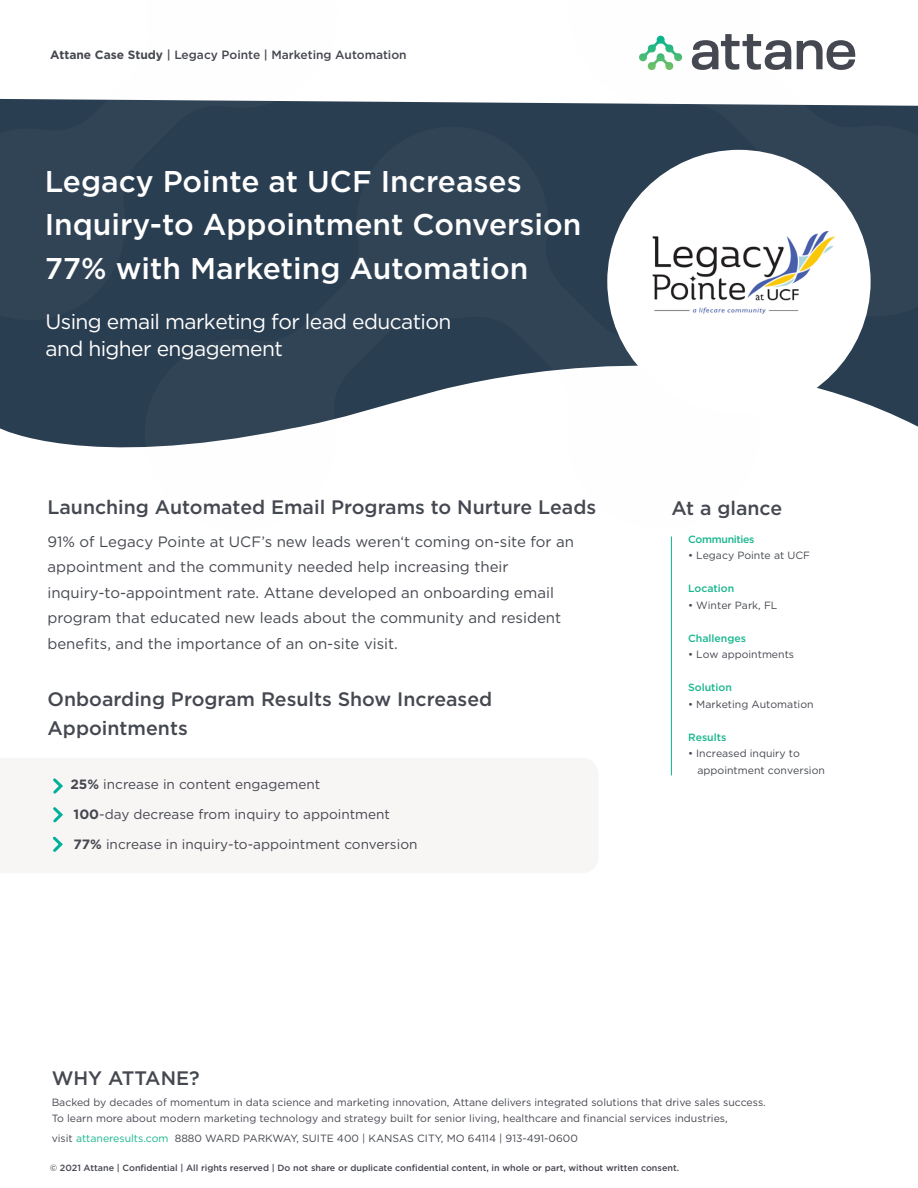
<style>
.page{position:relative;width:918px;height:1188px;background:#fff}
.page>*{position:absolute;margin:0;border:0;box-sizing:border-box;transform-origin:0 0}
.t1{font:500 30px/43.5px "Gotham";color:#fff}
.t2{font:21px/27px "Gotham";letter-spacing:-.03em;color:#fff}
.t3{font:500 19.5px/28.5px "Gotham";color:#454850}
.t4{font:15px/25.5px "Gotham";color:#454850}
.t5{font:13.5px "Gotham";color:#454850}
.t6{font:500 12px "Gotham";color:#454850}
.t7{font:10.5px/16.5px "Gotham";color:#454850}
.t8{font:500 10.5px "Gotham";color:#17b68e}
.t9{font:500 10.5px "Gotham";letter-spacing:-.03em;color:#17b68e}
.t10{font:500 9px "Gotham";color:#454850}
.s1{font-weight:700}
.s2{color:#17b68e}
</style>
<div class="page">
<svg style="left:0;top:320px;width:918px;height:128px;fill:#2a3e51"></svg>
<svg style="left:145px;top:320px;width:614px;height:128px;fill:#304456"></svg>
<svg style="left:0;top:35px;width:918px;height:285px;fill:#304456"></svg>
<svg style="left:692px;top:34px;width:99px;height:36px"></svg>
<svg style="left:797px;top:40px;width:58px;height:30px"></svg>
<svg style="left:639px;top:36px;width:44px;height:35px"></svg>
<svg style="left:53px;top:778px;width:11px;height:16px"></svg>
<svg style="left:53px;top:807px;width:11px;height:16px"></svg>
<svg style="left:52px;top:836px;width:11px;height:16px"></svg>
<hr style="left:671px;top:537px;width:1px;height:238px;background:#17b68e">
<div style="left:607px;top:150px;width:264px;height:263px;background:#fff;border-radius:50%"></div>
<img style="left:652px;top:231px;width:184px;height:83px">
<p class="t6" style="left:50px;top:47px;width:358px"><span class="s1">Attane Case Study</span> | Legacy Pointe | Marketing Automation</p>
<h1 class="t1" style="left:45px;top:159px;width:538px">Legacy Pointe at UCF Increases<br>Inquiry-to Appointment Conversion<br>77% with Marketing Automation</h1>
<h2 class="t2" style="left:45px;top:307px;width:407px">Using email marketing for lead education and higher engagement</h2>
<h3 class="t3" style="left:47px;top:493px;width:550px">Launching Automated Email Programs to Nurture Leads</h3>
<p class="t4" style="left:47px;top:528px;width:528px">91% of Legacy Pointe at UCF’s new leads weren‘t coming on-site for an appointment and the community needed help increasing their inquiry-to-appointment rate. Attane developed an onboarding email program that educated new leads about the community and resident benefits, and the importance of an on-site visit.</p>
<h3 class="t3" style="left:48px;top:685px;width:446px">Onboarding Program Results Show Increased<br>Appointments</h3>
<p class="t5" style="left:70px;top:776px;width:251px"><span class="s1">25%</span> increase in content engagement</p>
<p class="t5" style="left:74px;top:806px;width:318px"><span class="s1">100</span>-day decrease from inquiry to appointment</p>
<p class="t5" style="left:73px;top:835px;width:346px"><span class="s1">77%</span> increase in inquiry-to-appointment conversion</p>
<h3 class="t3" style="left:671px;top:494px;width:112px">At a glance</h3>
<p class="t9" style="left:688px;top:532px;width:68px">Communities</p>
<p class="t7" style="left:688px;top:547px;width:123px">• Legacy Pointe at UCF</p>
<p class="t8" style="left:688px;top:582px;width:48px">Location</p>
<p class="t7" style="left:688px;top:597px;width:91px">• Winter Park, FL</p>
<p class="t8" style="left:688px;top:631px;width:59px">Challenges</p>
<p class="t7" style="left:688px;top:646px;width:108px">• Low appointments</p>
<p class="t8" style="left:688px;top:681px;width:45px">Solution</p>
<p class="t7" style="left:688px;top:696px;width:127px">• Marketing Automation</p>
<p class="t8" style="left:688px;top:730px;width:40px">Results</p>
<p class="t7" style="left:698px;top:745px;width:129px;text-indent:-9px">• Increased inquiry to appointment conversion</p>
<h3 class="t3" style="left:52px;top:1064px;width:149px">WHY ATTANE?</h3>
<p class="t7" style="left:52px;top:1094px;width:716px">Backed by decades of momentum in data science and marketing innovation, Attane delivers integrated solutions that drive sales success.<br>To learn more about modern marketing technology and strategy built for senior living, healthcare and financial services industries,</p>
<p class="t7" style="left:52px;top:1130px;width:528px">visit <span class="s2">attaneresults.com</span> 8880 WARD PARKWAY, SUITE 400 | KANSAS CITY, MO 64114 | 913-491-0600</p>
<p class="t10" style="left:50px;top:1162px;width:631px">© 2021 Attane | Confidential | All rights reserved | Do not share or duplicate confidential content, in whole or part, without written consent.</p>
</div>
